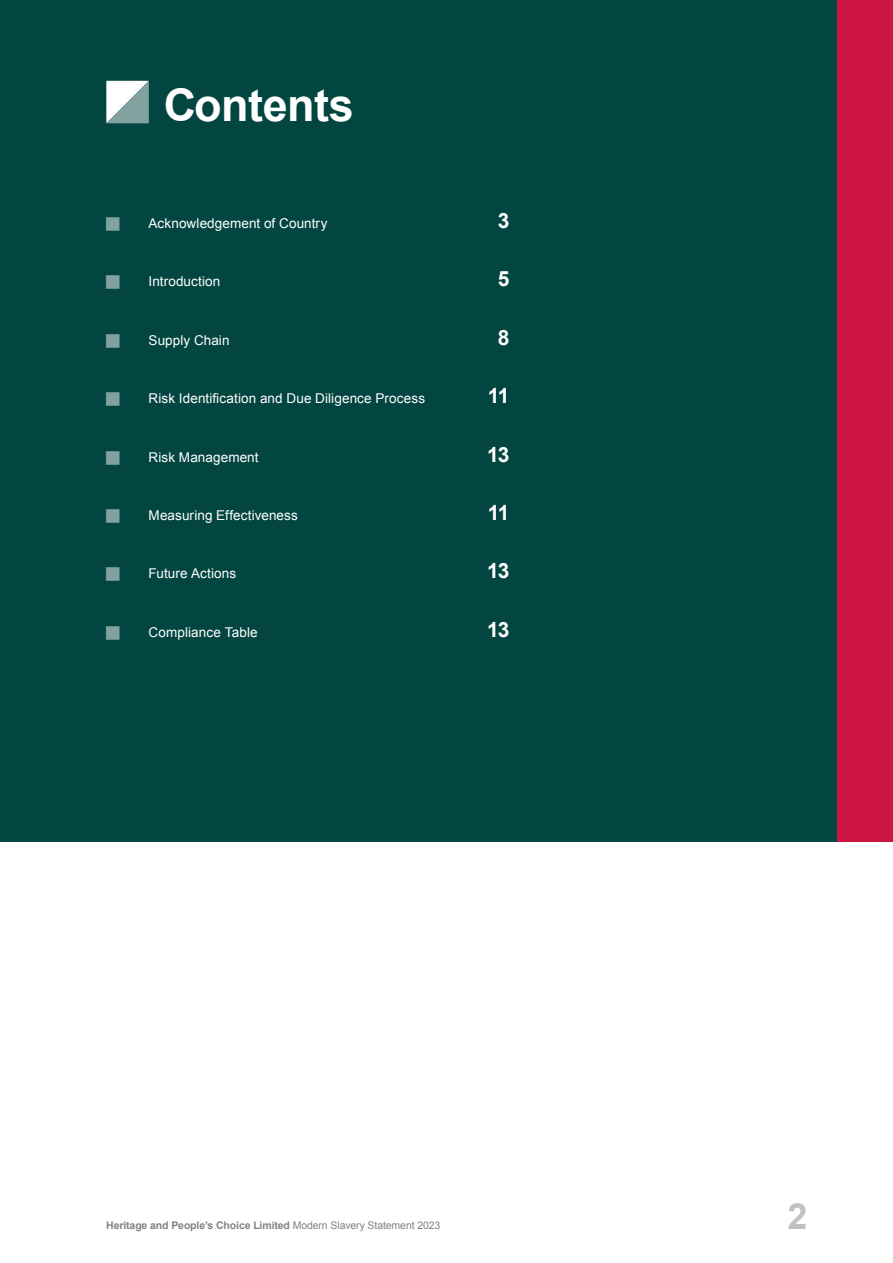
<style>
.page{position:relative;width:893px;height:1263px;background:#fff}
.page>*{position:absolute;margin:0;border:0;box-sizing:border-box;transform-origin:0 0}
.t1{font:700 45px "Arial";letter-spacing:-.01em;color:#fff}
.t2{font:700 36px "Arial";color:#c0c1c2}
.t3{font:700 21px "Arial";letter-spacing:-.05em;color:#fff}
.t4{font:13.5px "Arial";letter-spacing:.005em;color:#fff}
.t5{font:700 10.5px "Arial";letter-spacing:-.01em;color:#808285}
.s1{font-weight:400}
</style>
<div class="page">
<div style="left:0;top:0;width:893px;height:842px;background:#034540"></div>
<svg style="left:106px;top:81px;width:43px;height:42px;background:#bccecc"></svg>
<div style="left:837px;top:0;width:56px;height:842px;background:#cd1543"></div>
<h1 class="t1" style="left:164px;top:75px;width:192px">Contents</h1>
<p class="t4" style="left:149px;top:214px;width:180px">Acknowledgement of Country</p>
<h3 class="t3" style="left:498px;top:207px;width:13px">3</h3>
<p class="t4" style="left:149px;top:273px;width:73px">Introduction</p>
<h3 class="t3" style="left:498px;top:265px;width:13px">5</h3>
<p class="t4" style="left:149px;top:331px;width:82px">Supply Chain</p>
<h3 class="t3" style="left:498px;top:323px;width:13px">8</h3>
<p class="t4" style="left:149px;top:390px;width:278px">Risk Identification and Due Diligence Process</p>
<h3 class="t3" style="left:488px;top:382px;width:23px">11</h3>
<p class="t4" style="left:149px;top:448px;width:111px">Risk Management</p>
<h3 class="t3" style="left:487px;top:440px;width:24px">13</h3>
<p class="t4" style="left:149px;top:506px;width:151px">Measuring Effectiveness</p>
<h3 class="t3" style="left:488px;top:499px;width:23px">11</h3>
<p class="t4" style="left:149px;top:565px;width:89px">Future Actions</p>
<h3 class="t3" style="left:487px;top:557px;width:24px">13</h3>
<p class="t4" style="left:149px;top:623px;width:111px">Compliance Table</p>
<h3 class="t3" style="left:487px;top:615px;width:24px">13</h3>
<p class="t5" style="left:106px;top:1218px;width:336px">Heritage and People’s Choice Limited <span class="s1">Modern Slavery Statement 2023</span></p>
<h2 class="t2" style="left:787px;top:1192px;width:22px">2</h2>
</div>
